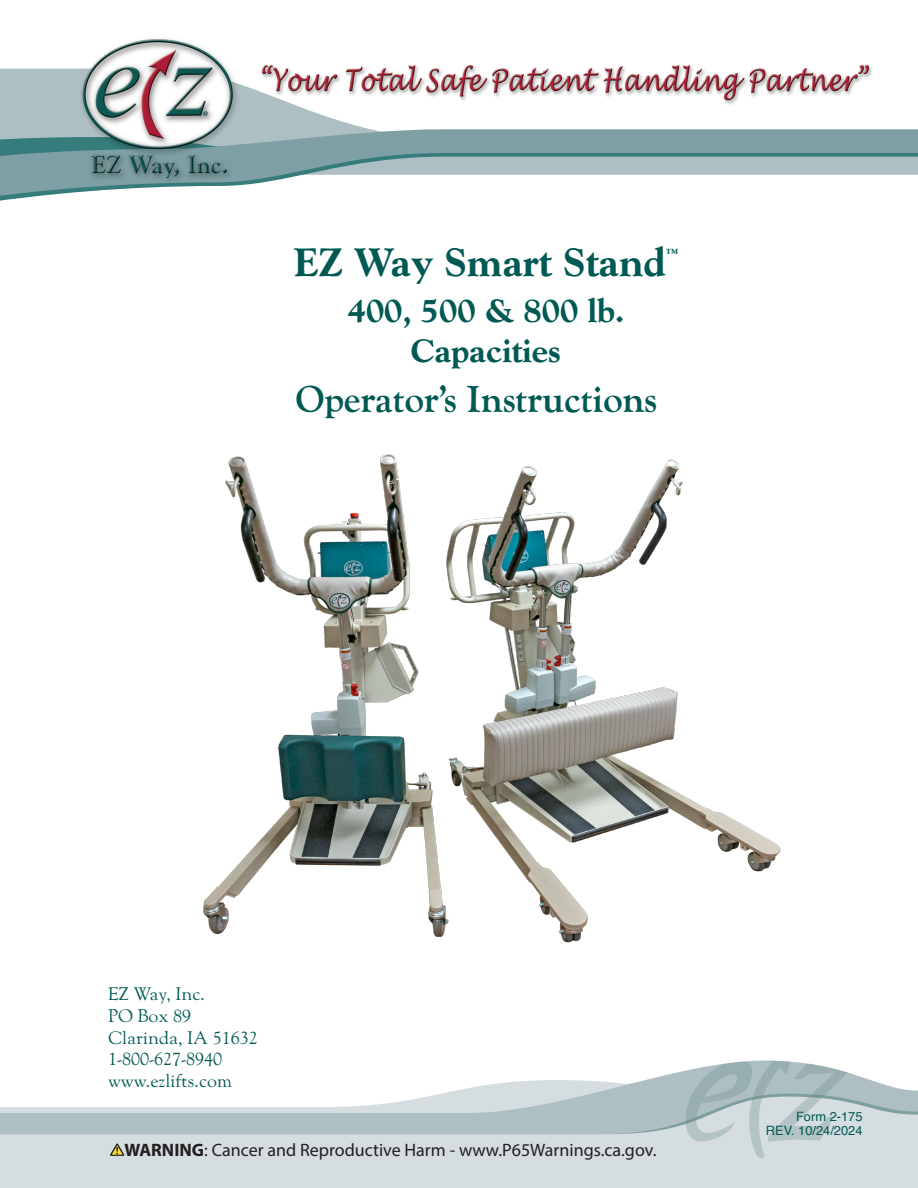
<style>
.page{position:relative;width:918px;height:1188px;background:#fff}
.page>*{position:absolute;margin:0;border:0;box-sizing:border-box;transform-origin:0 0}
.t1{font:800 40.2px "Goudy";color:#005953}
.t2{font:700 37.5px "LTC Goudy Oldstyle Pro";color:#005953}
.t3{font:800 33px "Goudy";color:#005953}
.t4{font:18px "LTC Goudy Oldstyle Pro";color:#005953}
.t5{font:18px "Myriad Pro";color:#231f20}
.t6{font:12.9px "Helvetica";color:#005953}
.t7{font:800 12px "Goudy";color:#005953}
.s1{font-weight:700}
</style>
<div class="page">
<svg style="left:0;top:69px;width:369px;height:60px;background:#b7c7ca"></svg>
<svg style="left:0;top:129px;width:918px;height:72px"></svg>
<div style="left:0;top:1134px;width:918px;height:54px;background:#d5dde1"></div>
<svg style="left:0;top:1071px;width:918px;height:63px"></svg>
<svg style="left:682px;top:1061px;width:172px;height:97px"></svg>
<img style="left:261px;top:64px;width:611px;height:46px">
<img style="left:75px;top:39px;width:166px;height:144px">
<svg style="left:110px;top:1144px;width:15px;height:12px"></svg>
<img style="left:203px;top:454px;width:578px;height:489px">
<p class="t1" style="left:294px;top:239px;width:374px">EZ Way Smart Stand</p>
<p class="t7" style="left:666px;top:246px;width:13px">™</p>
<p class="t3" style="left:348px;top:292px;width:278px">400, 500 &amp; 800 lb.</p>
<p class="t3" style="left:411px;top:332px;width:152px">Capacities</p>
<p class="t2" style="left:296px;top:376px;width:363px">Operator’s Instructions</p>
<p class="t4" style="left:108px;top:984px;width:99px">EZ Way, Inc.</p>
<p class="t4" style="left:108px;top:1005px;width:85px">PO Box 89</p>
<p class="t4" style="left:108px;top:1027px;width:151px">Clarinda, IA 51632</p>
<p class="t4" style="left:108px;top:1048px;width:116px">1-800-627-8940</p>
<p class="t4" style="left:108px;top:1070px;width:126px">www.ezlifts.com</p>
<p class="t5" style="left:124px;top:1139px;width:533px"><span class="s1">WARNING</span>: Cancer and Reproductive Harm - www.P65Warnings.ca.gov.</p>
<p class="t6" style="left:796px;top:1107px;width:68px">Form 2-175</p>
<p class="t6" style="left:766px;top:1120px;width:98px">REV. 10/24/2024</p>
</div>
